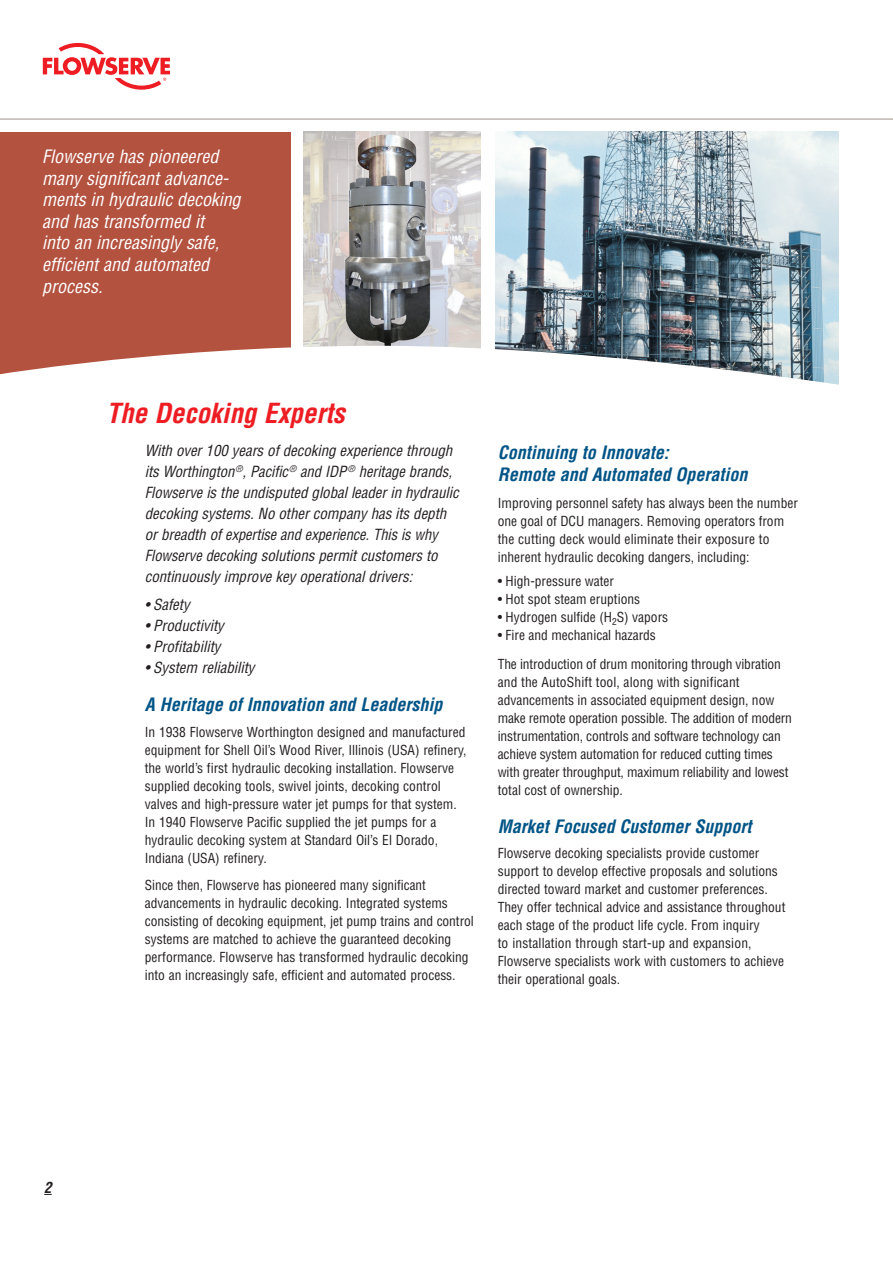
<style>
.page{position:relative;width:893px;height:1263px;background:#fff}
.page>*{position:absolute;margin:0;border:0;box-sizing:border-box;transform-origin:0 0}
.PB-Red_Page_Header{font:italic 700 condensed 27px "Helvetica LT Std";color:#ee1d23}
.PB-Page_Title_White{font:italic condensed 18px/21.6px "Helvetica LT Std";color:#fff}
.PB-Sub_Header{font:italic 700 condensed 18px/22.5px "Helvetica LT Std";color:#005486}
.PB-Intro_Paragraph{font:italic condensed 15px/21px "Helvetica LT Std";letter-spacing:-.005em;color:#231f20}
.t1{font:italic 700 condensed 15px "Helvetica LT Std";color:#231f20}
.PB-Body_Copy{font:condensed 13.5px/18px "Helvetica LT Std";color:#231f20}
</style>
<div class="page">
<img style="left:303px;top:132px;width:178px;height:214px">
<img style="left:496px;top:132px;width:343px;height:214px">
<div style="left:0;top:132px;width:290px;height:256px;background:#b45240"></div>
<hr style="left:0;top:119px;width:893px;height:1px;background:#a1968b">
<svg style="left:43px;top:43px;width:127px;height:47px"></svg>
<svg style="left:0;top:346px;width:839px;height:42px"></svg>
<p class="PB-Page_Title_White" style="left:42px;top:146px;width:200px">Flowserve has pioneered many significant advance&shy;ments in hydraulic decoking and has transformed it<br>into an increasingly safe, efficient and automated process.</p>
<p class="PB-Red_Page_Header" style="left:106px;top:396px;width:240px">The Decoking Experts</p>
<p class="PB-Intro_Paragraph" style="left:145px;top:441px;width:315px">With over 100 years of decoking experience through its Worthington<sup>®</sup>, Pacific<sup>®</sup> and IDP <sup>®</sup> heritage brands, Flowserve is the undisputed global leader in hydraulic decoking systems. No other company has its depth or breadth of expertise and experience. This is why Flowserve decoking solutions permit customers to continuously improve key operational drivers:</p>
<p class="PB-Intro_Paragraph" style="left:145px;top:594px;width:46px">• Safety</p>
<p class="PB-Intro_Paragraph" style="left:145px;top:615px;width:80px">• Productivity</p>
<p class="PB-Intro_Paragraph" style="left:145px;top:636px;width:77px">• Profitability</p>
<p class="PB-Intro_Paragraph" style="left:145px;top:657px;width:111px">• System reliability</p>
<p class="PB-Sub_Header" style="left:145px;top:693px;width:299px">A Heritage of Innovation and Leadership</p>
<p class="PB-Body_Copy" style="left:145px;top:723px;width:323px">In 1938 Flowserve Worthington designed and manufactured equipment for Shell Oil’s Wood River, Illinois (USA) refinery, the world’s first hydraulic decoking installation. Flowserve supplied decoking tools, swivel joints, decoking control valves and high-pressure water jet pumps for that system.<br>In 1940 Flowserve Pacific supplied the jet pumps for a hydraulic decoking system at Standard Oil’s El Dorado, Indiana (USA) refinery.</p>
<p class="PB-Body_Copy" style="left:145px;top:876px;width:330px">Since then, Flowserve has pioneered many significant advancements in hydraulic decoking. Integrated systems consisting of decoking equipment, jet pump trains and control systems are matched to achieve the guaranteed decoking performance. Flowserve has transformed hydraulic decoking into an increasingly safe, efficient and automated process.</p>
<p class="PB-Sub_Header" style="left:498px;top:441px;width:251px">Continuing to Innovate:<br>Remote and Automated Operation</p>
<p class="PB-Body_Copy" style="left:498px;top:494px;width:302px">Improving personnel safety has always been the number one goal of DCU managers. Removing operators from the cutting deck would eliminate their exposure to inherent hydraulic decoking dangers, including:</p>
<p class="PB-Body_Copy" style="left:498px;top:572px;width:118px">• High-pressure water</p>
<p class="PB-Body_Copy" style="left:498px;top:590px;width:144px">• Hot spot steam eruptions</p>
<p class="PB-Body_Copy" style="left:498px;top:608px;width:172px">• Hydrogen sulfide (H<sub>2</sub>S) vapors</p>
<p class="PB-Body_Copy" style="left:498px;top:626px;width:160px">• Fire and mechanical hazards</p>
<p class="PB-Body_Copy" style="left:498px;top:655px;width:296px">The introduction of drum monitoring through vibration and the AutoShift tool, along with significant advancements in associated equipment design, now make remote operation possible. The addition of modern instrumentation, controls and software technology can achieve system automation for reduced cutting times with greater throughput, maximum reliability and lowest total cost of ownership.</p>
<p class="PB-Sub_Header" style="left:498px;top:815px;width:255px">Market Focused Customer Support</p>
<p class="PB-Body_Copy" style="left:498px;top:844px;width:289px">Flowserve decoking specialists provide customer support to develop effective proposals and solutions directed toward market and customer preferences.<br>They offer technical advice and assistance throughout each stage of the product life cycle. From inquiry<br>to installation through start-up and expansion, Flowserve specialists work with customers to achieve their operational goals.</p>
<p class="t1" style="left:44px;top:1178px;width:9px">2</p>
</div>
